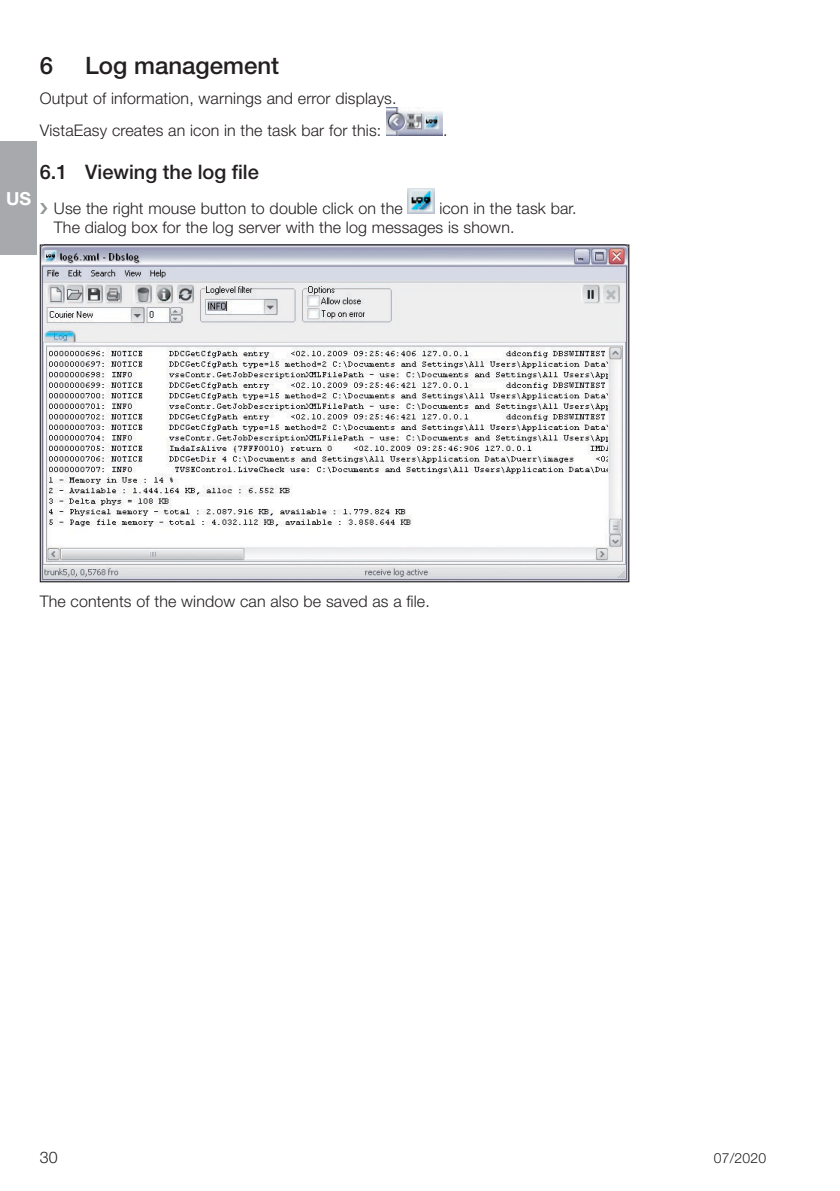
<style>
.page{position:relative;width:840px;height:1191px;background:#fff}
.page>*{position:absolute;margin:0;border:0;box-sizing:border-box;transform-origin:0 0}
.t1{font:500 24px "Helvetica Neue LT Pro";color:#231f20}
.t2{font:500 20px "Helvetica Neue LT Pro";color:#231f20}
.t3{font:700 18px "Helvetica Neue LT Pro";color:#fff}
.t4{font:300 16px/31.6px "Helvetica Neue LT Pro";letter-spacing:.01em;color:#231f20}
.t5{font:300 14px "Helvetica Neue LT Pro";letter-spacing:.01em;color:#231f20}
</style>
<div class="page">
<div style="left:0;top:142px;width:37px;height:113px;background:#a7a9ac"></div>
<img style="left:386px;top:108px;width:56px;height:28px">
<img style="left:407px;top:188px;width:27px;height:25px">
<img style="left:42px;top:246px;width:585px;height:334px">
<h1 class="t1" style="left:40px;top:51px;width:15px">6</h1>
<h1 class="t1" style="left:85px;top:51px;width:195px">Log management</h1>
<p class="t4" style="left:40px;top:83px;width:355px">Output of information, warnings and error displays.<br>VistaEasy creates an icon in the task bar for this:</p>
<p class="t4" style="left:443px;top:114px;width:3px">.</p>
<p class="t3" style="left:6px;top:187px;width:27px">US</p>
<p class="t2" style="left:40px;top:160px;width:220px">6.1 Viewing the log file</p>
<p class="t4" style="left:54px;top:192px;width:350px">Use the right mouse button to double click on the</p>
<p class="t4" style="left:54px;top:198px;width:521px;line-height:19.2px;text-indent:385px">icon in the task bar.<br>The dialog box for the log server with the log messages is shown.</p>
<p class="t4" style="left:40px;top:585px;width:388px">The contents of the window can also be saved as a file.</p>
<p class="t4" style="left:40px;top:1140px;width:19px">30</p>
<p class="t5" style="left:713px;top:1149px;width:54px">07/2020</p>
</div>
